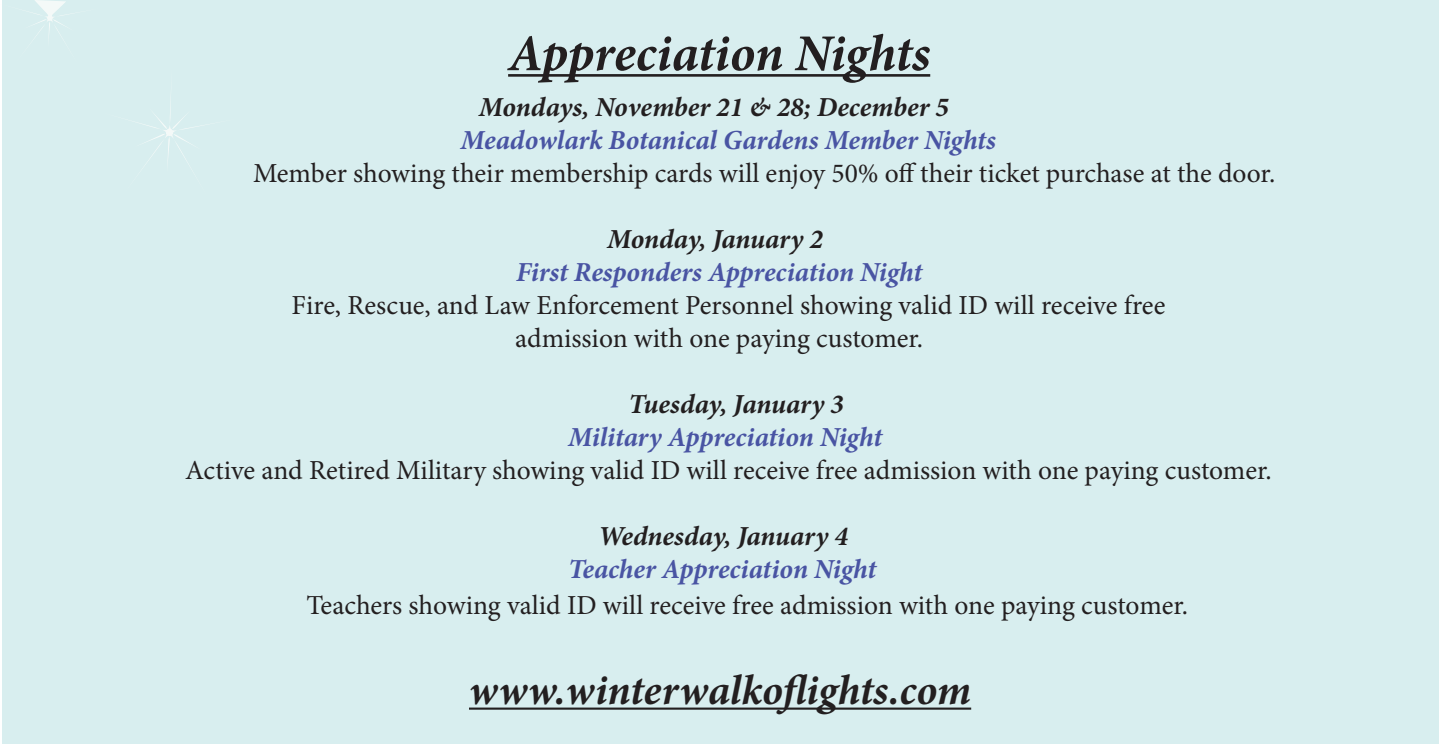
<style>
.page{position:relative;width:1440px;height:744px;background:#fff}
.page>*{position:absolute;margin:0;border:0;box-sizing:border-box;transform-origin:0 0}
.t1{font:italic 700 51.75px "Minion Pro";letter-spacing:-.005em;color:#231f20}
.t2{font:italic 700 42.5px "Minion Pro";letter-spacing:-.005em;color:#231f20}
.t3{font:27.5px "Minion Pro";color:#231f20}
.t4{font:italic 700 27.5px "Minion Pro";letter-spacing:-.005em;color:#4954a3}
.t5{font:italic 700 27.5px "Minion Pro";letter-spacing:-.005em;color:#231f20}
</style>
<div class="page">
<div style="left:2px;top:0;width:1436px;height:744px;background:#d8eeef"></div>
<hr style="left:508px;top:74px;width:422px;height:3px;background:#231f20">
<svg style="left:30px;top:0;width:174px;height:168px"></svg>
<hr style="left:469px;top:707px;width:502px;height:2px;background:#231f20">
<p class="t1" style="left:508px;top:17px;width:424px">Appreciation Nights</p>
<p class="t5" style="left:479px;top:88px;width:472px">Mondays, November 21 &amp; 28; December 5</p>
<p class="t4" style="left:461px;top:121px;width:537px">Meadowlark Botanical Gardens Member Nights</p>
<p class="t3" style="left:253px;top:155px;width:1024px">Member showing their membership cards will enjoy 50% off their ticket purchase at the door.</p>
<p class="t5" style="left:607px;top:220px;width:218px">Monday, January 2</p>
<p class="t4" style="left:516px;top:253px;width:408px">First Responders Appreciation Night</p>
<p class="t3" style="left:292px;top:287px;width:875px">Fire, Rescue, and Law Enforcement Personnel showing valid ID will receive free</p>
<p class="t3" style="left:515px;top:320px;width:409px">admission with one paying customer.</p>
<p class="t5" style="left:628px;top:385px;width:217px">Tuesday, January 3</p>
<p class="t4" style="left:568px;top:418px;width:315px">Military Appreciation Night</p>
<p class="t3" style="left:185px;top:452px;width:1088px">Active and Retired Military showing valid ID will receive free admission with one paying customer.</p>
<p class="t5" style="left:598px;top:517px;width:251px">Wednesday, January 4</p>
<p class="t4" style="left:568px;top:550px;width:310px">Teacher Appreciation Night</p>
<p class="t3" style="left:306px;top:587px;width:883px">Teachers showing valid ID will receive free admission with one paying customer.</p>
<p class="t2" style="left:469px;top:660px;width:504px">www.winterwalkoflights.com</p>
</div>
